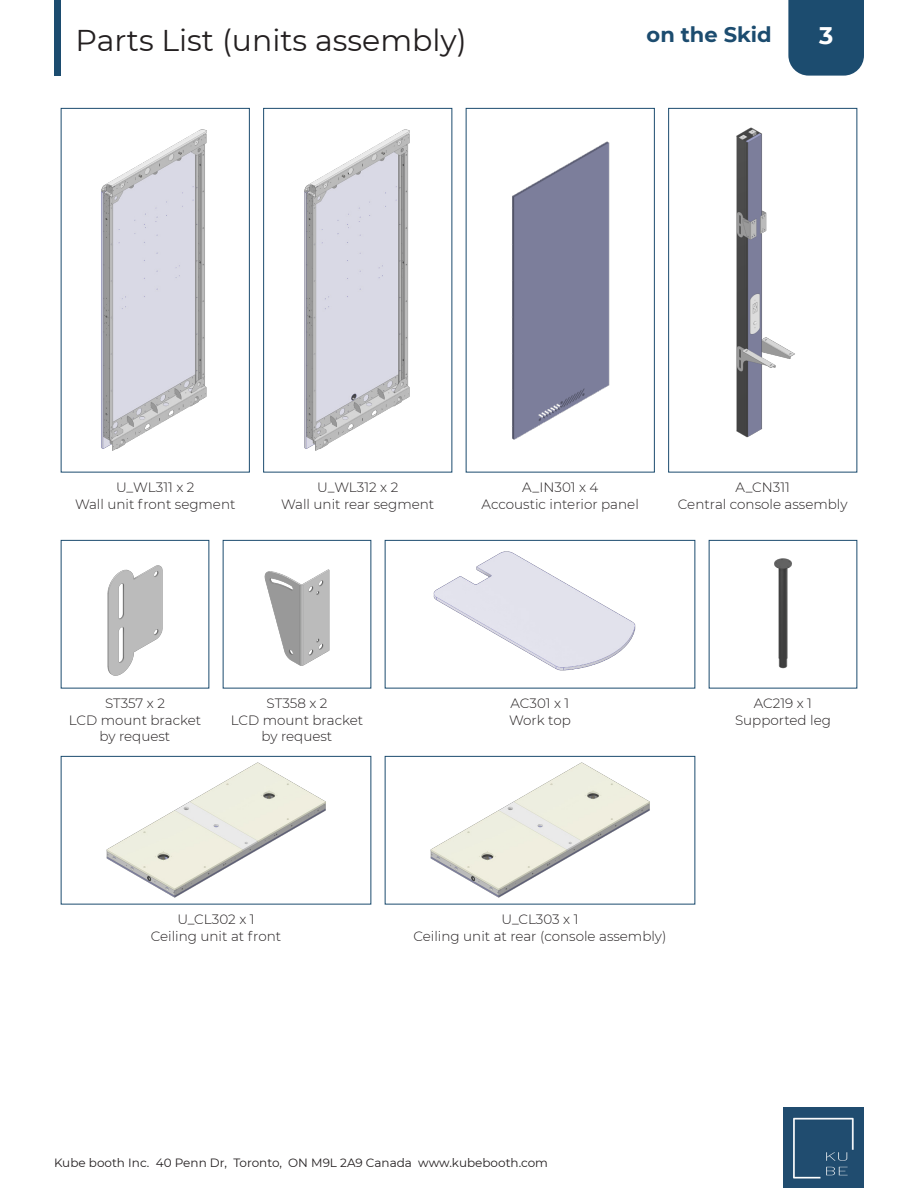
<style>
.page{position:relative;width:918px;height:1188px;background:#fff}
.page>*{position:absolute;margin:0;border:0;box-sizing:border-box;transform-origin:0 0}
.t1{font:30px "Montserrat";color:#231f20}
.t2{font:700 24px "Montserrat";color:#fff}
.t3{font:700 21px "Montserrat";color:#1c4c6f}
.t4{font:300 13.5px/16.2px "Montserrat";color:#231f20;text-align:center}
.t5{font:12px "Montserrat";color:#231f20}
</style>
<div class="page">
<div style="left:788px;top:0;width:76px;height:76px;background:#1c4c6f"></div>
<img style="left:783px;top:1107px;width:81px;height:81px">
<div style="left:54px;top:0;width:7px;height:76px;background:#1c4c6f"></div>
<img style="left:101px;top:129px;width:106px;height:322px">
<div style="left:61px;top:108px;width:189px;height:364px;border:1px solid #1c4c6f"></div>
<img style="left:304px;top:129px;width:106px;height:322px">
<div style="left:263px;top:108px;width:189px;height:364px;border:1px solid #1c4c6f"></div>
<img style="left:511px;top:141px;width:99px;height:299px">
<div style="left:466px;top:108px;width:189px;height:364px;border:1px solid #1c4c6f"></div>
<img style="left:736px;top:127px;width:59px;height:311px">
<div style="left:668px;top:108px;width:189px;height:364px;border:1px solid #1c4c6f"></div>
<img style="left:107px;top:565px;width:56px;height:111px">
<img style="left:433px;top:551px;width:203px;height:120px">
<div style="left:385px;top:540px;width:310px;height:148px;border:1px solid #1c4c6f"></div>
<img style="left:774px;top:558px;width:18px;height:111px">
<img style="left:264px;top:569px;width:66px;height:97px">
<img style="left:106px;top:762px;width:220px;height:136px">
<div style="left:61px;top:756px;width:310px;height:148px;border:1px solid #1c4c6f"></div>
<img style="left:430px;top:762px;width:220px;height:136px">
<div style="left:385px;top:756px;width:310px;height:148px;border:1px solid #1c4c6f"></div>
<h3 class="t3" style="left:647px;top:19px;width:127px">on the Skid</h3>
<h1 class="t1" style="left:76px;top:19px;width:393px">Parts List (units assembly)</h1>
<h2 class="t2" style="left:819px;top:19px;width:16px">3</h2>
<p class="t4" style="left:75px;top:479px;width:162px">U_WL311 x 2<br>Wall unit front segment</p>
<p class="t4" style="left:281px;top:479px;width:155px">U_WL312 x 2<br>Wall unit rear segment</p>
<p class="t4" style="left:482px;top:479px;width:159px">A_IN301 x 4<br>Accoustic interior panel</p>
<p class="t4" style="left:678px;top:479px;width:171px">A_CN311<br>Central console assembly</p>
<p class="t4" style="left:69px;top:695px;width:134px">ST357 x 2<br>LCD mount bracket by request</p>
<p class="t4" style="left:509px;top:695px;width:63px;text-align:left">AC301 x 1<br>Work top</p>
<p class="t4" style="left:735px;top:695px;width:97px">AC219 x 1<br>Supported leg</p>
<p class="t4" style="left:231px;top:695px;width:134px">ST358 x 2<br>LCD mount bracket by request</p>
<p class="t4" style="left:151px;top:911px;width:132px">U_CL302 x 1<br>Ceiling unit at front</p>
<p class="t4" style="left:414px;top:911px;width:254px">U_CL303 x 1<br>Ceiling unit at rear (console assembly)</p>
<p class="t5" style="left:54px;top:1155px;width:495px">Kube booth Inc. 40 Penn Dr, Toronto, ON M9L 2A9 Canada www.kubebooth.com</p>
</div>
